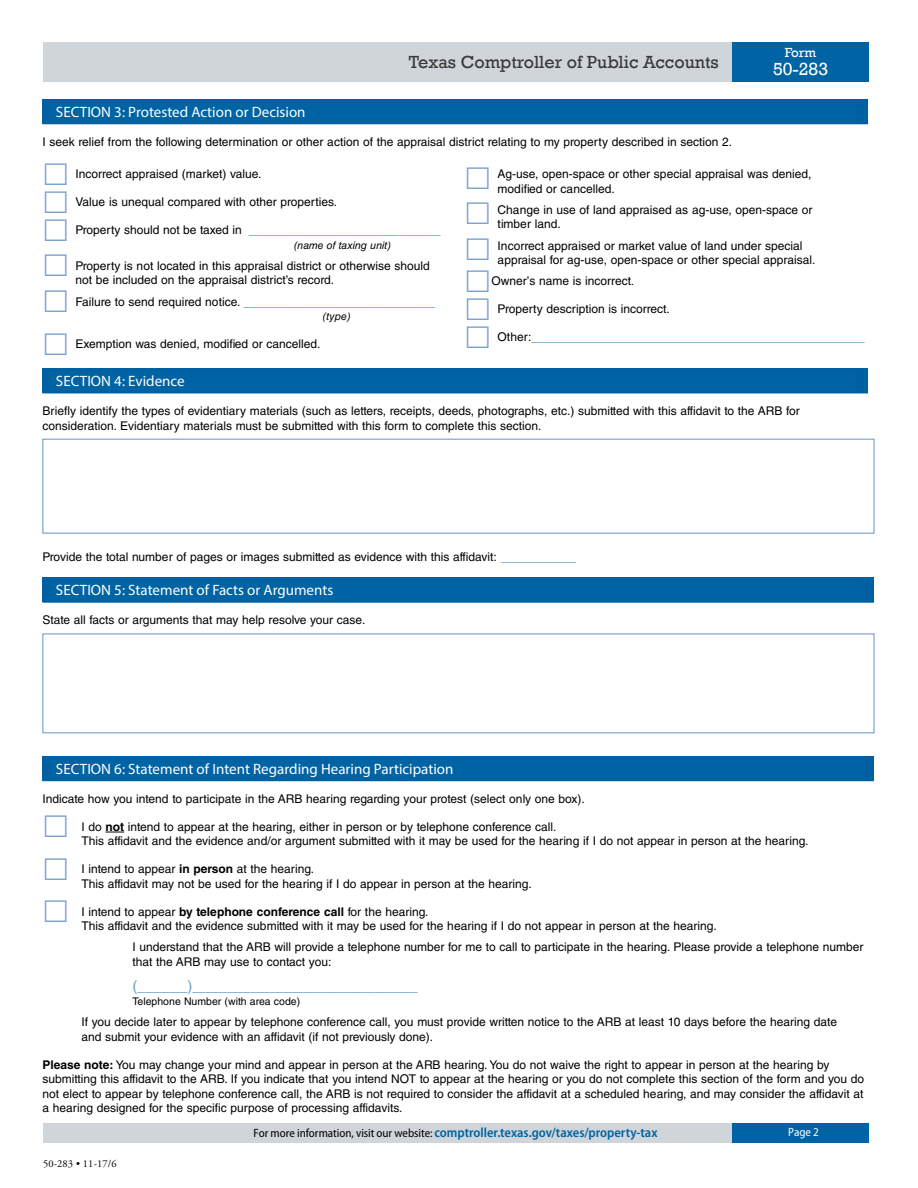
<style>
.page{position:relative;width:918px;height:1188px;background:#fff}
.page>*{position:absolute;margin:0;border:0;box-sizing:border-box;transform-origin:0 0}
.t1{font:18px "Rockwell";color:#3a3a3a}
.t2{font:18px "Rockwell";color:#fff}
.t3{font:15px "Myriad Pro";color:#fff}
.t4{font:15px "Helvetica LT Std";color:#66a2c8}
.t5{font:600 semi-condensed 13.5px "Myriad Pro";color:#0063a3}
.t6{font:13.5px "Rockwell";color:#fff}
.t7{font:12px/14.4px "Helvetica LT Std";color:#000}
.t8{font:semi-condensed 12px "Myriad Pro";color:#fff}
.t9{font:10.5px "Helvetica LT Std";color:#000}
.t10{font:italic 10.5px "Helvetica LT Std";color:#000}
.t11{font:10.5px "Adobe Garamond Pro";letter-spacing:.01em;color:#000}
.s1{font-size:15px;color:#66a2c8}
.s2{font-family:"Minion Pro"}
.s3{font-size:12px;color:#000}
.s4{font-weight:700}
.s5{font-weight:400;font-size:12px;color:#000}
</style>
<div class="page">
<div style="left:43px;top:42px;width:689px;height:39px;background:#d0d5d9"></div>
<div style="left:732px;top:42px;width:137px;height:39px;background:#0063a3"></div>
<div style="left:43px;top:1123px;width:689px;height:19px;background:#d0d5d9"></div>
<div style="left:732px;top:1123px;width:137px;height:19px;background:#0063a3"></div>
<div style="left:42px;top:99px;width:826px;height:25px;background:#0061a2"></div>
<hr style="left:42px;top:124px;width:826px;height:1px;background:#0061a2">
<div style="left:42px;top:368px;width:826px;height:25px;background:#0061a2"></div>
<hr style="left:42px;top:393px;width:826px;height:1px;background:#0061a2">
<div style="left:42px;top:439px;width:832px;height:95px;border:1px solid #6594c5"></div>
<div style="left:42px;top:577px;width:832px;height:25px;background:#0061a2"></div>
<hr style="left:42px;top:602px;width:832px;height:1px;background:#0061a2">
<div style="left:42px;top:634px;width:832px;height:99px;border:1px solid #6594c5"></div>
<div style="left:42px;top:756px;width:832px;height:25px;background:#0061a2"></div>
<svg style="left:106px;top:832px;width:18px;height:1px"></svg>
<h1 class="t1" style="left:409px;top:51px;width:311px">Texas Comptroller of Public Accounts</h1>
<p class="t6" style="left:785px;top:45px;width:33px">Form</p>
<h1 class="t2" style="left:773px;top:59px;width:57px">50-283</h1>
<p class="t3" style="left:56px;top:103px;width:251px">SECTION 3: Protested Action or Decision</p>
<p class="t7" style="left:42px;top:134px;width:691px">I seek relief from the following determination or other action of the appraisal district relating to my property described in section 2.</p>
<p class="t7" style="left:75px;top:167px;width:188px">Incorrect appraised (market) value.</p>
<p class="t7" style="left:75px;top:195px;width:263px">Value is unequal compared with other properties.</p>
<p class="t7" style="left:75px;top:223px;width:367px">Property should not be taxed in <span class="s1">_______________________</span></p>
<p class="t10" style="left:294px;top:239px;width:98px">(name of taxing unit)</p>
<p class="t7" style="left:75px;top:258px;width:356px">Property is not located in this appraisal district or otherwise should not be included on the appraisal district’s record.</p>
<p class="t7" style="left:75px;top:294px;width:361px">Failure to send required notice. <span class="s1">_______________________</span></p>
<p class="t10" style="left:323px;top:310px;width:29px">(type)</p>
<p class="t7" style="left:75px;top:337px;width:246px">Exemption was denied, modified or cancelled.</p>
<p class="t7" style="left:498px;top:167px;width:315px">Ag-use, open-space or other special appraisal was denied, modified or cancelled.</p>
<p class="t7" style="left:498px;top:202px;width:316px">Change in use of land appraised as ag-use, open-space or timber land.</p>
<p class="t7" style="left:498px;top:238px;width:319px">Incorrect appraised or market value of land under special appraisal for ag-use, open-space or other special appraisal.</p>
<p class="t7" style="left:491px;top:274px;width:144px">Owner’s name is incorrect<span class="s2">.</span></p>
<p class="t7" style="left:498px;top:302px;width:174px">Property description is incorrect.</p>
<p class="t4" style="left:498px;top:327px;width:369px"><span class="s3">Other:</span>________________________________________</p>
<p class="t3" style="left:56px;top:372px;width:130px">SECTION 4: Evidence</p>
<p class="t7" style="left:42px;top:404px;width:759px">Briefly identify the types of evidentiary materials (such as letters, receipts, deeds, photographs, etc.) submitted with this affidavit to the ARB for consideration. Evidentiary materials must be submitted with this form to complete this section.</p>
<p class="t7" style="left:42px;top:550px;width:535px">Provide the total number of pages or images submitted as evidence with this affidavit: <span class="s1">_________</span></p>
<p class="t3" style="left:56px;top:581px;width:279px">SECTION 5: Statement of Facts or Arguments</p>
<p class="t7" style="left:42px;top:613px;width:324px">State all facts or arguments that may help resolve your case.</p>
<p class="t3" style="left:56px;top:760px;width:399px">SECTION 6: Statement of Intent Regarding Hearing Participation</p>
<p class="t7" style="left:42px;top:791px;width:544px">Indicate how you intend to participate in the ARB hearing regarding your protest (select only one box).</p>
<p class="t7" style="left:81px;top:834px;width:729px">This affidavit and the evidence and/or argument submitted with it may be used for the hearing if I do not appear in person at the hearing.</p>
<p class="t7" style="left:81px;top:876px;width:452px">This affidavit may not be used for the hearing if I do appear in person at the hearing.</p>
<p class="t7" style="left:132px;top:915px;width:732px;line-height:21.1px;text-indent:-51px">This affidavit and the evidence submitted with it may be used for the hearing if I do not appear in person at the hearing.<br>I understand that the ARB will provide a telephone number for me to call to participate in the hearing. Please provide a telephone number</p>
<p class="t7" style="left:132px;top:954px;width:200px">that the ARB may use to contact you:</p>
<p class="t4" style="left:132px;top:977px;width:287px">(______)___________________________</p>
<p class="t9" style="left:132px;top:995px;width:169px">Telephone Number (with area code)</p>
<p class="t7" style="left:81px;top:1015px;width:757px">If you decide later to appear by telephone conference call, you must provide written notice to the ARB at least 10 days before the hearing date and submit your evidence with an affidavit (if not previously done).</p>
<p class="t7" style="left:42px;top:1057px;width:823px"><span class="s4">Please note:</span> You may change your mind and appear in person at the ARB hearing. You do not waive the right to appear in person at the hearing by submitting this affidavit to the ARB. If you indicate that you intend NOT to appear at the hearing or you do not complete this section of the form and you do not elect to appear by telephone conference call, the ARB is not required to consider the affidavit at a scheduled hearing, and may consider the affidavit at a hearing designed for the specific purpose of processing affidavits.</p>
<p class="t7" style="left:81px;top:819px;width:477px">I do <span class="s4">not</span> intend to appear at the hearing, either in person or by telephone conference call.</p>
<p class="t7" style="left:81px;top:862px;width:234px">I intend to appear <span class="s4">in person</span> at the hearing.</p>
<p class="t7" style="left:81px;top:904px;width:349px">I intend to appear <span class="s4">by telephone conference call</span> for the hearing.</p>
<p class="t11" style="left:43px;top:1158px;width:75px">50-283 • 11-17/6</p>
<p class="t5" style="left:254px;top:1125px;width:405px"><span class="s5">For more information, visit our website:</span> comptroller.texas.gov/taxes/property-tax</p>
<p class="t8" style="left:788px;top:1126px;width:32px">Page 2</p>
</div>
